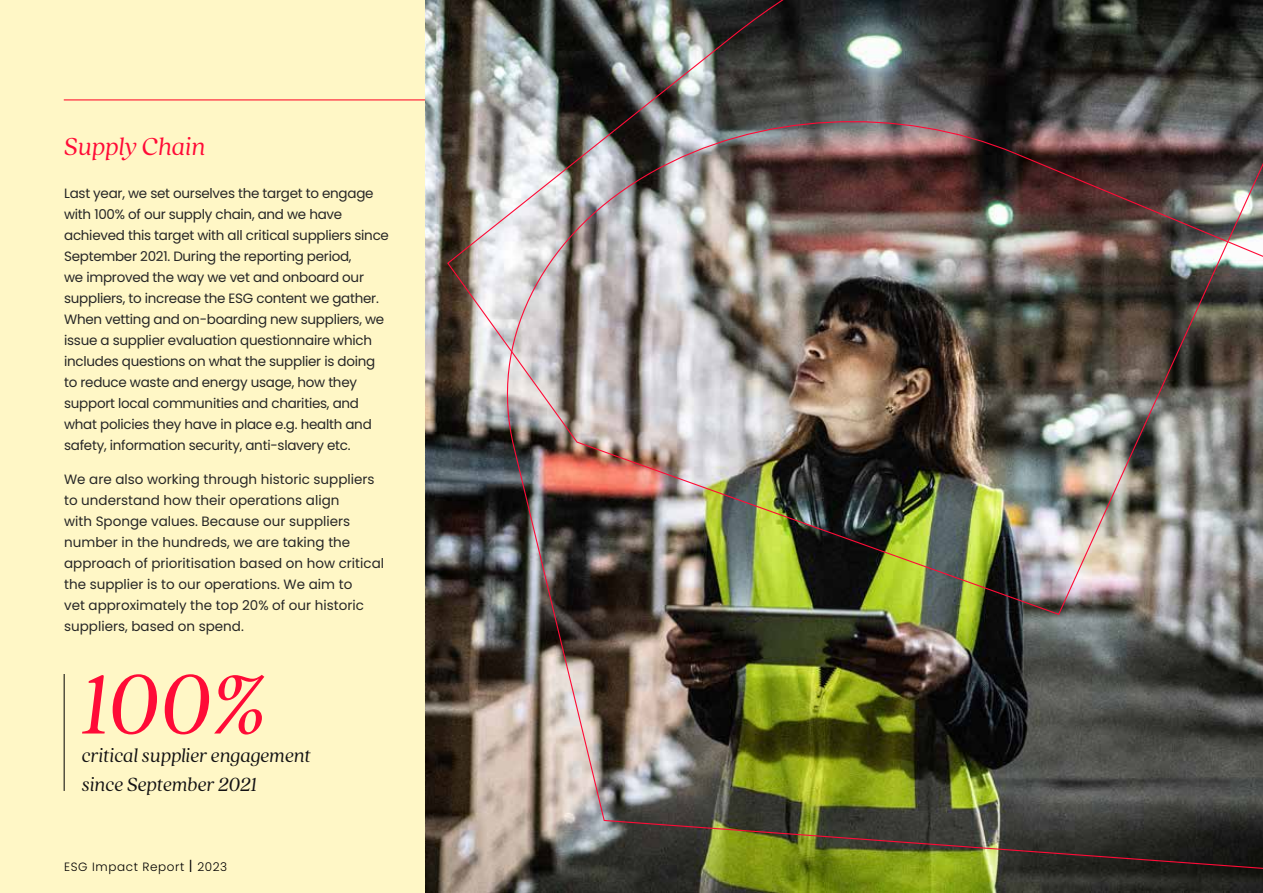
<style>
.page{position:relative;width:1263px;height:893px;background:#fff7c6}
.page>*{position:absolute;margin:0;border:0;box-sizing:border-box;transform-origin:0 0}
.t1{font:italic 93px "Quincy CF";color:#ff0b37}
.t2{font:italic 27px "Quincy CF";color:#ff0b37}
.t3{font:italic 21px/28.5px "Quincy CF";letter-spacing:-.005em;color:#141314}
.t4{font:13.5px/21px "Poppins";letter-spacing:-.02em;color:#262626}
.t5{font:13.5px/21px "Poppins";color:#262626}
.t6{font:300 12px "Poppins";letter-spacing:.05em;color:#000}
.s1{font-size:16.5px}
</style>
<div class="page">
<img style="left:426px;top:0;width:837px;height:893px">
<img style="left:488px;top:616px;width:775px;height:256px">
<img style="left:446px;top:0;width:817px;height:616px">
<hr style="left:64px;top:674px;width:1px;height:117px;background:#000">
<h2 class="t2" style="left:64px;top:128px;width:143px">Supply Chain</h2>
<p class="t4" style="left:64px;top:183px;width:326px">Last year, we set ourselves the target to engage with 100% of our supply chain, and we have achieved this target with all critical suppliers since September 2021. During the reporting period,<br>we improved the way we vet and onboard our suppliers, to increase the ESG content we gather.<br>When vetting and on-boarding new suppliers, we issue a supplier evaluation questionnaire which includes questions on what the supplier is doing to reduce waste and energy usage, how they support local communities and charities, and what policies they have in place e.g. health and safety, information security, anti-slavery etc.</p>
<p class="t5" style="left:64px;top:468px;width:321px">We are also working through historic suppliers to understand how their operations align<br>with Sponge values. Because our suppliers number in the hundreds, we are taking the approach of prioritisation based on how critical the supplier is to our operations. We aim to<br>vet approximately the top 20% of our historic suppliers, based on spend.</p>
<h1 class="t1" style="left:82px;top:639px;width:187px">100%</h1>
<h3 class="t3" style="left:82px;top:740px;width:231px">critical supplier engagement since September 2021</h3>
<p class="t6" style="left:64px;top:859px;width:165px">ESG Impact Report <span class="s1">l</span> 2023</p>
</div>
